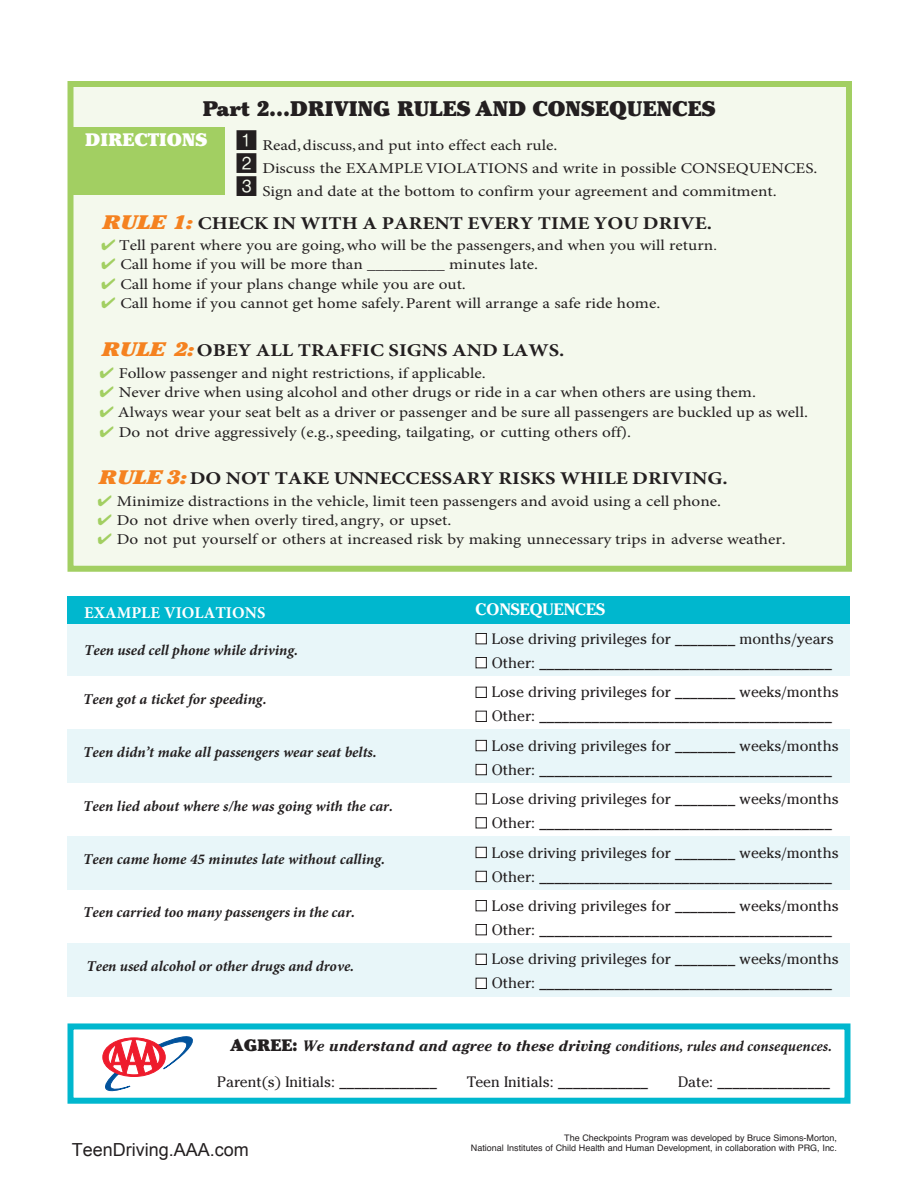
<style>
.page{position:relative;width:918px;height:1188px;background:#fff}
.page>*{position:absolute;margin:0;border:0;box-sizing:border-box;transform-origin:0 0}
.t1{font:900 21px "Cheltenham";color:#231f20}
.t2{font:700 18px "Minion Pro";color:#231f20;scale:1.15 1}
.t3{font:18px "Arial";color:#231f20}
.t4{font:900 18px "Cheltenham";color:#fff}
.t5{font:700 16.5px "Minion Pro";color:#fff}
.t6{font:700 16.5px "Cheltenham";color:#fff}
.t7{font:15px/23.4px "Minion Pro";color:#231f20;scale:1.15 1}
.t8{font:15px "Cheltenham";color:#231f20}
.t9{font:italic 700 15px "Minion Pro";color:#231f20}
.t10{font:italic 700 15px "Cheltenham";color:#231f20}
.t11{font:9px/10.8px "Helvetica";color:#231f20;text-align:right}
.s1{font-family:"Square Frame Neg";font-size:27px}
.s2{font-family:"Cheltenham";font-weight:900;font-style:italic;font-size:19.5px;color:#f58220}
.s3{color:#a2cf62}
.s4{font-family:"Cheltenham";font-weight:300}
.s5{color:#fff}
.s6{font-weight:900;font-style:normal;font-size:16.5px}
.s7{font-family:"Minion Pro"}
</style>
<div class="page">
<div style="left:68px;top:730px;width:782px;height:53px;background:#e8f6f9"></div>
<div style="left:68px;top:623px;width:782px;height:53px;background:#e8f6f9"></div>
<div style="left:68px;top:837px;width:782px;height:53px;background:#e8f6f9"></div>
<div style="left:68px;top:943px;width:782px;height:54px;background:#e8f6f9"></div>
<div style="left:68px;top:596px;width:782px;height:28px;background:#00b7ce"></div>
<div style="left:74px;top:87px;width:772px;height:479px;background:#f4f9ed"></div>
<div style="left:68px;top:81px;width:784px;height:491px;border:6px solid #a2cf62"></div>
<div style="left:70px;top:128px;width:155px;height:67px;background:#a2cf62"></div>
<div style="left:68px;top:1023px;width:782px;height:81px;border:6px solid #00b7ce"></div>
<svg style="left:102px;top:1036px;width:91px;height:56px"></svg>
<h1 class="t1" style="left:203px;top:100px;width:515px">Part 2…DRIVING RULES AND CONSEQUENCES</h1>
<p class="t4" style="left:85px;top:133px;width:124px">DIRECTIONS</p>
<p class="t7" style="left:235px;top:133px;width:508px"><span class="s1">1</span> Read, discuss, and put into effect each rule.<br><span class="s1">2</span> Discuss the EXAMPLE VIOLATIONS and write in possible CONSEQUENCES.<br><span class="s1">3</span> Sign and date at the bottom to confirm your agreement and commitment.</p>
<p class="t2" style="left:101px;top:211px;width:533px"><span class="s2">RULE 1:</span> CHECK IN WITH A PARENT EVERY TIME YOU DRIVE.</p>
<p class="t7" style="left:101px;top:234px;width:537px"><span class="s3">✔</span> Tell parent where you are going, who will be the passengers, and when you will return<span class="s4">.</span></p>
<p class="t7" style="left:101px;top:253px;width:382px"><span class="s3">✔</span> Call home if you will be more than _________ minutes late.</p>
<p class="t7" style="left:101px;top:272px;width:319px"><span class="s3">✔</span> Call home if your plans change while you are out.</p>
<p class="t7" style="left:101px;top:292px;width:488px"><span class="s3">✔</span> Call home if you cannot get home safely.Parent will arrange a safe ride home.</p>
<p class="t2" style="left:100px;top:338px;width:405px"><span class="s2">RULE 2:</span> OBEY ALL TRAFFIC SIGNS AND LAWS.</p>
<p class="t7" style="left:99px;top:361px;width:337px"><span class="s3">✔</span> Follow passenger and night restrictions, if applicable.</p>
<p class="t7" style="left:99px;top:381px;width:572px"><span class="s3">✔</span> Never drive when using alcohol and other drugs or ride in a car when others are using them.</p>
<p class="t7" style="left:99px;top:401px;width:618px"><span class="s3">✔</span> Always wear your seat belt as a driver or passenger and be sure all passengers are buckled up as well.</p>
<p class="t7" style="left:99px;top:420px;width:464px"><span class="s3">✔</span> Do not drive aggressively (e.g., speeding, tailgating, or cutting others off).</p>
<p class="t2" style="left:98px;top:466px;width:549px"><span class="s2">RULE 3:</span> DO NOT TAKE UNNECCESSARY RISKS WHILE DRIVING.</p>
<p class="t7" style="left:98px;top:489px;width:544px"><span class="s3">✔</span> Minimize distractions in the vehicle, limit teen passengers and avoid using a cell phone.</p>
<p class="t7" style="left:98px;top:508px;width:309px"><span class="s3">✔</span> Do not drive when overly tired, angry, or upset.</p>
<p class="t7" style="left:98px;top:528px;width:600px"><span class="s3">✔</span> Do not put yourself or others at increased risk by making unnecessary trips in adverse weather.</p>
<p class="t5" style="left:84px;top:601px;width:183px">EXAMPLE VIOLATIONS</p>
<p class="t6" style="left:476px;top:603px;width:131px">CONSEQUENCES</p>
<p class="t9" style="left:84px;top:639px;width:216px">Teen used cell phone while driving.</p>
<p class="t8" style="left:475px;top:633px;width:360px"><span class="s5">■</span> Lose driving privileges for ________ months/years</p>
<p class="t8" style="left:475px;top:657px;width:358px"><span class="s5">■</span> Other: _______________________________________</p>
<p class="t9" style="left:83px;top:688px;width:185px">Teen got a ticket for speeding.</p>
<p class="t8" style="left:475px;top:687px;width:365px"><span class="s5">■</span> Lose driving privileges for ________ weeks/months</p>
<p class="t8" style="left:475px;top:711px;width:358px"><span class="s5">■</span> Other: _______________________________________</p>
<p class="t9" style="left:83px;top:742px;width:295px">Teen didn’t make all passengers wear seat belts.</p>
<p class="t8" style="left:475px;top:740px;width:365px"><span class="s5">■</span> Lose driving privileges for ________ weeks/months</p>
<p class="t8" style="left:475px;top:764px;width:358px"><span class="s5">■</span> Other: _______________________________________</p>
<p class="t9" style="left:83px;top:795px;width:311px">Teen lied about where s/he was going with the car.</p>
<p class="t8" style="left:475px;top:793px;width:365px"><span class="s5">■</span> Lose driving privileges for ________ weeks/months</p>
<p class="t8" style="left:475px;top:817px;width:358px"><span class="s5">■</span> Other: _______________________________________</p>
<p class="t9" style="left:83px;top:849px;width:303px">Teen came home 45 minutes late without calling.</p>
<p class="t8" style="left:475px;top:847px;width:365px"><span class="s5">■</span> Lose driving privileges for ________ weeks/months</p>
<p class="t8" style="left:475px;top:871px;width:358px"><span class="s5">■</span> Other: _______________________________________</p>
<p class="t9" style="left:83px;top:902px;width:274px">Teen carried too many passengers in the car.</p>
<p class="t8" style="left:475px;top:900px;width:365px"><span class="s5">■</span> Lose driving privileges for ________ weeks/months</p>
<p class="t8" style="left:476px;top:924px;width:358px"><span class="s5">■</span> Other: _______________________________________</p>
<p class="t9" style="left:86px;top:955px;width:269px">Teen used alcohol or other drugs and drove.</p>
<p class="t8" style="left:475px;top:954px;width:365px"><span class="s5">■</span> Lose driving privileges for ________ weeks/months</p>
<p class="t8" style="left:476px;top:978px;width:358px"><span class="s5">■</span> Other: _______________________________________</p>
<p class="t10" style="left:230px;top:1040px;width:603px"><span class="s6">AGREE:</span> We understand and agree to these driving <span class="s7">conditions, rules and consequences.</span></p>
<p class="t8" style="left:217px;top:1077px;width:221px">Parent(s) Initials: _____________</p>
<p class="t8" style="left:467px;top:1077px;width:183px">Teen Initials: ____________</p>
<p class="t8" style="left:678px;top:1077px;width:153px">Date: _______________</p>
<p class="t3" style="left:72px;top:1138px;width:179px">TeenDriving.AAA.com</p>
<p class="t11" style="left:471px;top:1132px;width:368px">The Checkpoints Program was developed by Bruce Simons-Morton,<br>National Institutes of Child Health and Human Development, in collaboration with PRG, Inc.</p>
</div>
